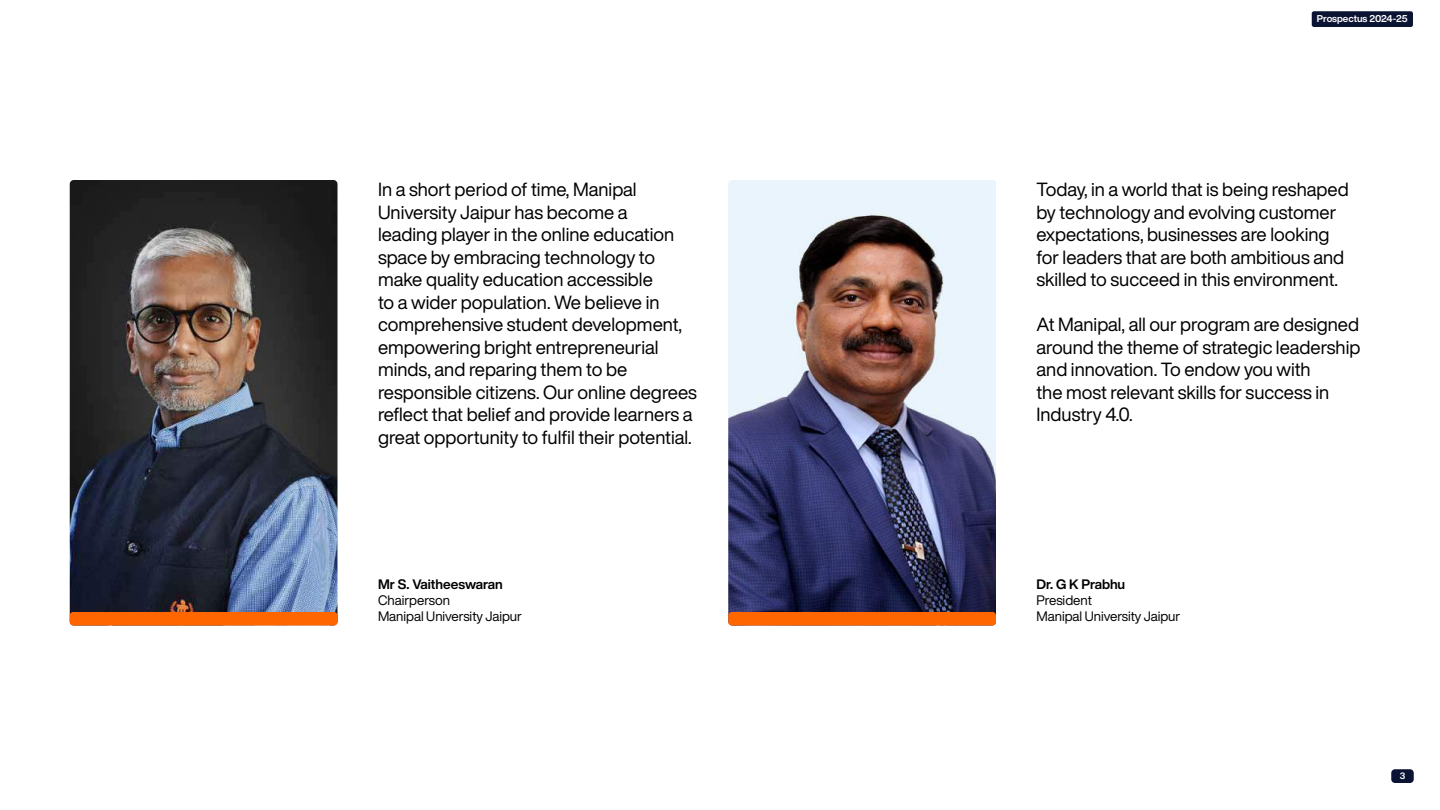
<style>
.page{position:relative;width:1440px;height:810px;background:#fff}
.page>*{position:absolute;margin:0;border:0;box-sizing:border-box;transform-origin:0 0}
.t1{font:18.75px/22.5px "Helvetica Now Display";color:#000}
.t2{font:13.5px/16.2px "Helvetica Now Display";color:#000}
.t3{font:700 13.5px "Helvetica Now Display";color:#000}
.t4{font:700 9.75px "Helvetica Now Display";letter-spacing:-.01em;color:#fff}
.t5{font:700 9px "Helvetica Now Display";color:#fff}
</style>
<div class="page">
<div style="left:1391px;top:769px;width:23px;height:14px;background:#0a1333;border-radius:4px"></div>
<img style="left:70px;top:180px;width:268px;height:446px">
<img style="left:728px;top:180px;width:268px;height:445px">
<div style="left:70px;top:612px;width:268px;height:14px;background:#f60;border-radius:3px"></div>
<div style="left:728px;top:612px;width:268px;height:14px;background:#f60;border-radius:3px"></div>
<div style="left:1312px;top:11px;width:101px;height:16px;background:#0c1433;border-radius:2px"></div>
<p class="t4" style="left:1317px;top:12px;width:92px">Prospectus 2024-25</p>
<p class="t1" style="left:378px;top:178px;width:321px">In a short period of time, Manipal University Jaipur has become a<br>leading player in the online education space by embracing technology to make quality education accessible<br>to a wider population. We believe in comprehensive student development, empowering bright entrepreneurial minds, and reparing them to be responsible citizens. Our online degrees reflect that belief and provide learners a great opportunity to fulfil their potential.</p>
<p class="t1" style="left:1036px;top:178px;width:314px">Today, in a world that is being reshaped by technology and evolving customer expectations, businesses are looking for leaders that are both ambitious and skilled to succeed in this environment.</p>
<p class="t1" style="left:1036px;top:313px;width:326px">At Manipal, all our program are designed around the theme of strategic leadership and innovation. To endow you with<br>the most relevant skills for success in Industry 4.0.</p>
<p class="t3" style="left:378px;top:574px;width:126px">Mr S. Vaitheeswaran</p>
<p class="t2" style="left:378px;top:592px;width:146px">Chairperson<br>Manipal University Jaipur</p>
<p class="t3" style="left:1037px;top:574px;width:90px">Dr. G K Prabhu</p>
<p class="t2" style="left:1037px;top:592px;width:145px">President<br>Manipal University Jaipur</p>
<p class="t5" style="left:1400px;top:770px;width:7px">3</p>
</div>
